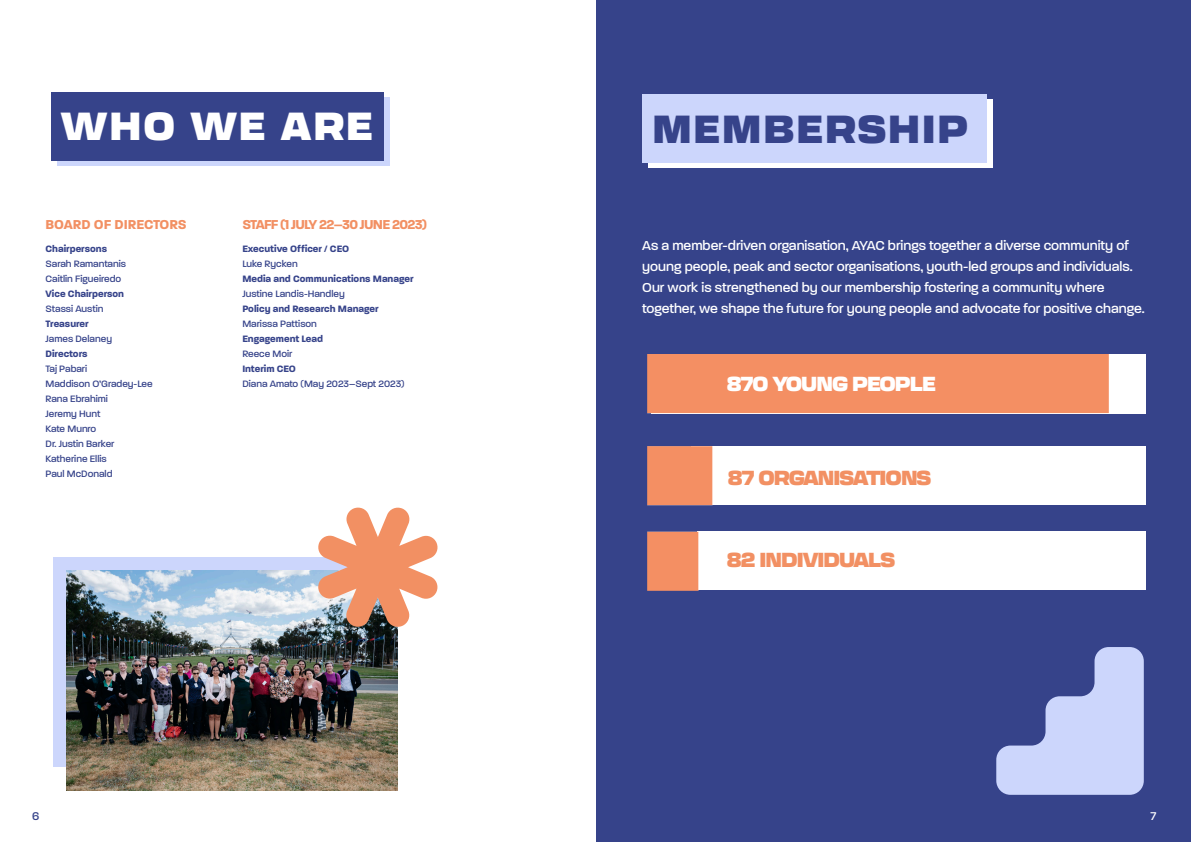
<style>
.page{position:relative;width:1191px;height:842px;background:#fff}
.page>*{position:absolute;margin:0;border:0;box-sizing:border-box;transform-origin:0 0}
.t1{font:900 38.5px "Transducer";letter-spacing:.05em;color:#36438a}
.t2{font:900 38.5px "Transducer";letter-spacing:.05em;color:#fff}
.t3{font:900 20px "Transducer";letter-spacing:-.05em;color:#f29063}
.t4{font:900 20px "Transducer";letter-spacing:-.05em;color:#fff}
.t5{font:500 14px/21px "Paralucent";color:#fff}
.WHO_WE_ARE_HEADING{font:700 14px "Paralucent";letter-spacing:-.05em;color:#f29063}
.WHO_WE_ARE_HEADING-2{font:700 14px "Paralucent";color:#f29063}
.t6{font:500 12.2px "Paralucent";color:#36438a}
.WHO_WE_ARE_HEADING-3{font:500 10px/15px "Paralucent";color:#36438a}
.WHO_WE_ARE_HEADING-4{font:700 10px/15px "Paralucent";color:#36438a}
.s1{font-weight:700}
.s2{font-weight:500}
</style>
<div class="page">
<div style="left:596px;top:0;width:595px;height:842px;background:#36438a"></div>
<div style="left:690px;top:446px;width:455px;height:59px;background:#fff"></div>
<div style="left:697px;top:531px;width:448px;height:59px;background:#fff"></div>
<svg style="left:996px;top:647px;width:147px;height:148px"></svg>
<div style="left:651px;top:354px;width:494px;height:59px;background:#fff"></div>
<img style="left:647px;top:354px;width:461px;height:236px">
<div style="left:54px;top:557px;width:330px;height:210px;background:#ccd6fc"></div>
<div style="left:57px;top:97px;width:333px;height:69px;background:#ccd6fc"></div>
<div style="left:51px;top:92px;width:333px;height:69px;background:#36438a"></div>
<div style="left:648px;top:99px;width:344px;height:69px;background:#fff"></div>
<div style="left:642px;top:94px;width:344px;height:69px;background:#ccd6fc"></div>
<img style="left:67px;top:570px;width:330px;height:221px">
<svg style="left:317px;top:507px;width:121px;height:121px"></svg>
<h2 class="t2" style="left:61px;top:96px;width:313px">WHO WE ARE</h2>
<h2 class="t1" style="left:652px;top:99px;width:317px">MEMBERSHIP</h2>
<p class="WHO_WE_ARE_HEADING-2" style="left:46px;top:216px;width:143px">BOARD OF DIRECTORS</p>
<p class="WHO_WE_ARE_HEADING-3" style="left:46px;top:241px;width:109px"><span class="s1">Chairpersons<br></span>Sarah Ramantanis<br>Caitlin Figueiredo<br><span class="s1">Vice Chairperson<br></span>Stassi Austin<br><span class="s1">Treasurer<br></span>James Delaney<br><span class="s1">Directors<br></span>Taj Pabari<br>Maddison O’Gradey-Lee<br>Rana Ebrahimi<br>Jeremy Hunt<br>Kate Munro<br>Dr. Justin Barker<br>Katherine Ellis<br>Paul McDonald</p>
<p class="WHO_WE_ARE_HEADING" style="left:242px;top:216px;width:186px">STAFF (1 JULY 22–30 JUNE 2023)</p>
<p class="WHO_WE_ARE_HEADING-4" style="left:242px;top:241px;width:108px">Executive Officer / CEO<br><span class="s2">Luke Rycken</span></p>
<p class="WHO_WE_ARE_HEADING-4" style="left:242px;top:271px;width:173px">Media and Communications Manager<br><span class="s2">Justine Landis-Handley<br></span>Policy and Research Manager<br><span class="s2">Marissa Pattison<br></span>Engagement Lead<br><span class="s2">Reece Moir<br></span>Interim CEO<br><span class="s2">Diana Amato (May 2023–Sept 2023)</span></p>
<p class="t5" style="left:642px;top:235px;width:504px">As a member-driven organisation, AYAC brings together a diverse community of young people, peak and sector organisations, youth-led groups and individuals.<br>Our work is strengthened by our membership fostering a community where together, we shape the future for young people and advocate for positive change.</p>
<p class="t4" style="left:727px;top:369px;width:210px">870 YOUNG PEOPLE</p>
<p class="t3" style="left:728px;top:462px;width:205px">87 ORGANISATIONS</p>
<p class="t3" style="left:727px;top:544px;width:170px">82 INDIVIDUALS</p>
<p class="t6" style="left:32px;top:809px;width:9px">6</p>
<p class="t5" style="left:1145px;top:808px;width:13px">3<sup>7</sup></p>
</div>
